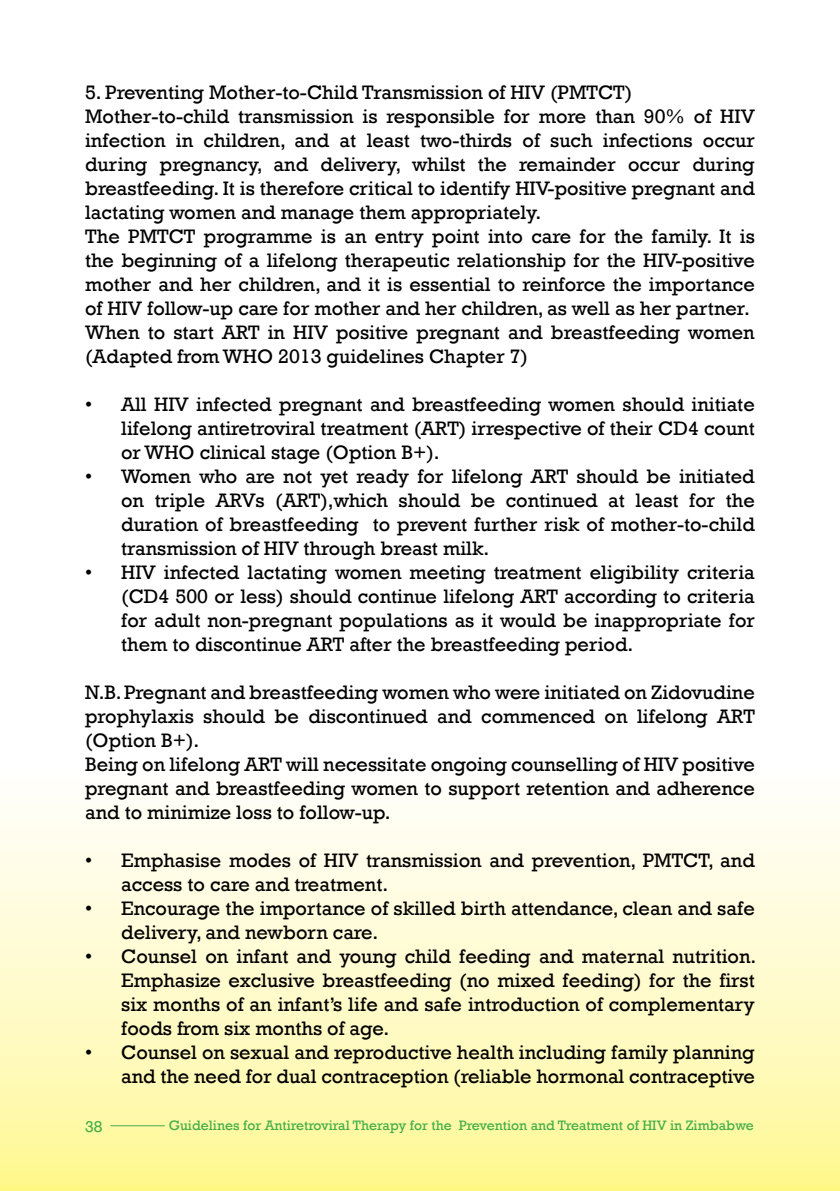
<style>
.page{position:relative;width:840px;height:1191px;background:#fff}
.page>*{position:absolute;margin:0;border:0;box-sizing:border-box;transform-origin:0 0}
.t1{font:20px/24px "Rockwell";color:#000}
.t2{font:16px "Rockwell";color:#41ad49}
.t3{font:14px "Rockwell";color:#41ad49}
</style>
<div class="page">
<div style="left:0;top:767px;width:839px;height:424px;background:linear-gradient(to bottom,#fffeff,#fff895)"></div>
<hr style="left:110px;top:1125px;width:55px;height:1px;background:#41ad49">
<p class="t1" style="left:85px;top:80px;width:670px">5. Preventing Mother-to-Child Transmission of HIV (PMTCT)<br>Mother-to-child transmission is responsible for more than 90% of HIV infection in children, and at least two-thirds of such infections occur during pregnancy, and delivery, whilst the remainder occur during breastfeeding. It is therefore critical to identify HIV-positive pregnant and lactating women and manage them appropriately.<br>The PMTCT programme is an entry point into care for the family. It is the beginning of a lifelong therapeutic relationship for the HIV-positive mother and her children, and it is essential to reinforce the importance of HIV follow-up care for mother and her children, as well as her partner.<br>When to start ART in HIV positive pregnant and breastfeeding women (Adapted from WHO 2013 guidelines Chapter 7)</p>
<p class="t1" style="left:121px;top:392px;width:634px;text-align:justify;text-indent:-36px">• All HIV infected pregnant and breastfeeding women should initiate lifelong antiretroviral treatment (ART) irrespective of their CD4 count or WHO clinical stage (Option B+).</p>
<p class="t1" style="left:121px;top:464px;width:634px;text-align:justify;text-indent:-36px">• Women who are not yet ready for lifelong ART should be initiated on triple ARVs (ART),which should be continued at least for the duration of breastfeeding to prevent further risk of mother-to-child transmission of HIV through breast milk.</p>
<p class="t1" style="left:121px;top:560px;width:634px;text-align:justify;text-indent:-36px">• HIV infected lactating women meeting treatment eligibility criteria (CD4 500 or less) should continue lifelong ART according to criteria for adult non-pregnant populations as it would be inappropriate for them to discontinue ART after the breastfeeding period.</p>
<p class="t1" style="left:85px;top:680px;width:670px">N.B. Pregnant and breastfeeding women who were initiated on Zidovudine prophylaxis should be discontinued and commenced on lifelong ART (Option B+).<br>Being on lifelong ART will necessitate ongoing counselling of HIV positive pregnant and breastfeeding women to support retention and adherence and to minimize loss to follow-up.</p>
<p class="t1" style="left:121px;top:848px;width:634px;text-indent:-36px">• Emphasise modes of HIV transmission and prevention, PMTCT, and access to care and treatment.</p>
<p class="t1" style="left:121px;top:896px;width:634px;text-indent:-36px">• Encourage the importance of skilled birth attendance, clean and safe delivery, and newborn care.</p>
<p class="t1" style="left:121px;top:944px;width:636px;text-align:justify;text-indent:-36px">• Counsel on infant and young child feeding and maternal nutrition.<br>Emphasize exclusive breastfeeding (no mixed feeding) for the first six months of an infant’s life and safe introduction of complementary foods from six months of age.</p>
<p class="t1" style="left:85px;top:1040px;width:670px;text-align:right">• Counsel on sexual and reproductive health including family planning and the need for dual contraception (reliable hormonal contraceptive</p>
<p class="t2" style="left:85px;top:1116px;width:19px">38</p>
<p class="t3" style="left:169px;top:1117px;width:586px">Guidelines for Antiretroviral Therapy for the Prevention and Treatment of HIV in Zimbabwe</p>
</div>
